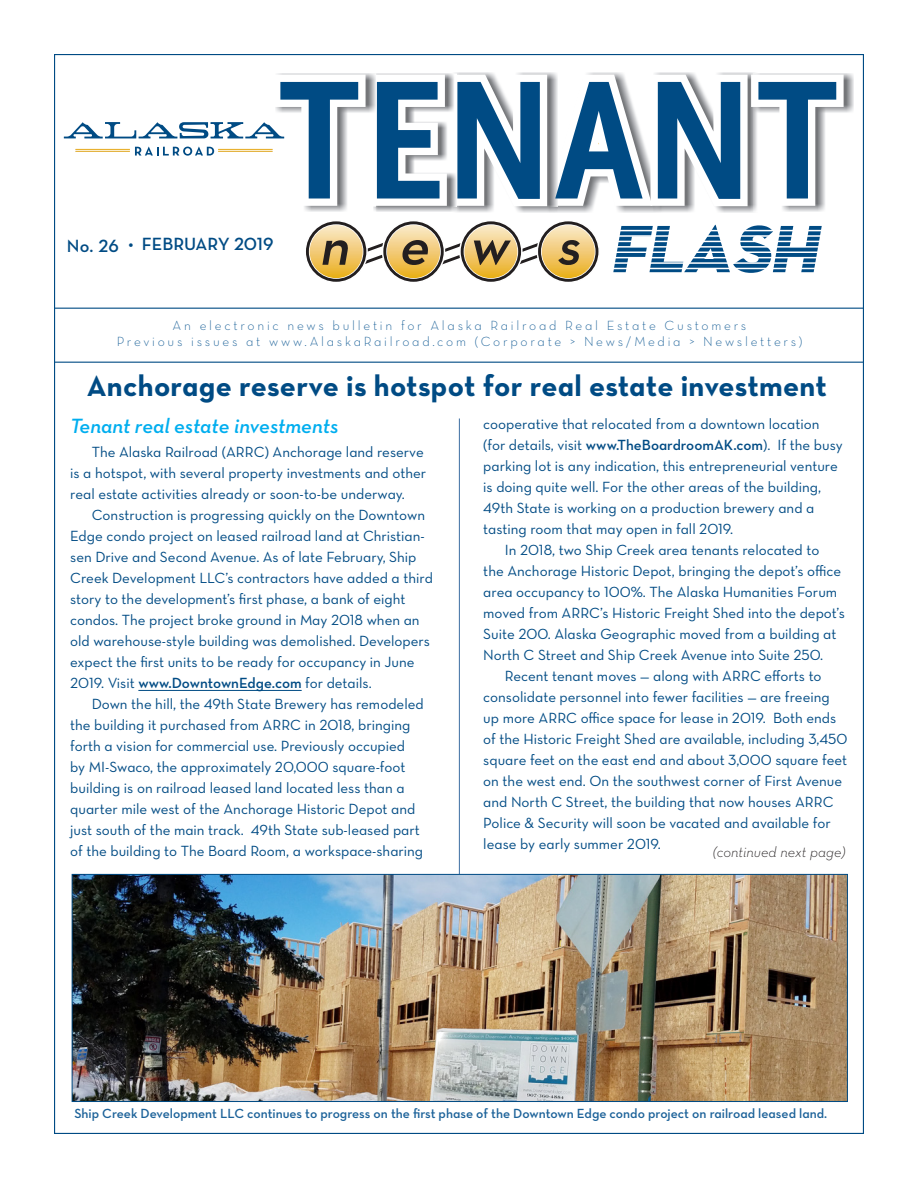
<style>
.page{position:relative;width:918px;height:1188px;background:#fff}
.page>*{position:absolute;margin:0;border:0;box-sizing:border-box;transform-origin:0 0}
.Headline{font:30px "Neutra Text Bold Alt";letter-spacing:.01em;color:#004b84}
.Subhead_TNF{font:21px "Neutra Text Demi Italic Alt";color:#00aeef}
.t1{font:18px "Neutra Text Demi Alt";color:#004b84}
.Body_Paragraph{font:15px/21px "Neutra Text Book Alt";color:#004b84}
.continued_on{font:15px "Neutra Text Light Italic Alt";color:#231f20}
.t2{font:13.5px "Neutra Text Light Alt";letter-spacing:.2em;color:#1c6299}
.t3{font:13.5px "Neutra Text Demi Alt";color:#1c6299}
.s1{font-family:"Neutra Text Demi Alt"}
</style>
<div class="page">
<hr style="left:54px;top:362px;width:810px;height:1px;background:#004b84">
<hr style="left:54px;top:308px;width:810px;height:1px;background:#004b84">
<hr style="left:138px;top:690px;width:164px;height:1px;background:#004b84">
<img style="left:548px;top:72px;width:115px;height:140px">
<img style="left:453px;top:73px;width:105px;height:139px">
<img style="left:376px;top:74px;width:80px;height:137px">
<img style="left:277px;top:73px;width:99px;height:139px">
<img style="left:653px;top:73px;width:101px;height:139px">
<img style="left:754px;top:73px;width:100px;height:139px">
<svg style="left:306px;top:221px;width:293px;height:61px"></svg>
<svg style="left:613px;top:225px;width:209px;height:48px"></svg>
<hr style="left:613px;top:230px;width:241px;height:1px;background:#fff">
<hr style="left:613px;top:241px;width:241px;height:1px;background:#fff">
<hr style="left:613px;top:235px;width:241px;height:2px;background:#fff">
<hr style="left:613px;top:246px;width:241px;height:2px;background:#fff">
<hr style="left:613px;top:252px;width:241px;height:1px;background:#fff">
<hr style="left:613px;top:257px;width:241px;height:1px;background:#fff">
<hr style="left:613px;top:262px;width:241px;height:2px;background:#fff">
<hr style="left:613px;top:268px;width:241px;height:1px;background:#fff">
<svg style="left:64px;top:75px;width:780px;height:131px"></svg>
<hr style="left:75px;top:149px;width:55px;height:1px;background:#ecaf20">
<hr style="left:75px;top:151px;width:55px;height:1px;background:#ecaf20">
<hr style="left:218px;top:149px;width:55px;height:1px;background:#ecaf20">
<hr style="left:218px;top:151px;width:55px;height:1px;background:#ecaf20">
<hr style="left:459px;top:418px;width:1px;height:456px;background:#3c6ea2">
<img style="left:74px;top:876px;width:772px;height:224px">
<div style="left:72px;top:874px;width:776px;height:228px;border:1px solid #004b84"></div>
<p class="t1" style="left:67px;top:233px;width:208px">No. 26 • FEBRUARY 2019</p>
<p class="t2" style="left:173px;top:317px;width:575px">An electronic news bulletin for Alaska Railroad Real Estate Customers</p>
<p class="t2" style="left:117px;top:333px;width:687px">Previous issues at www.AlaskaRailroad.com (Corporate &gt; News/Media &gt; Newsletters)</p>
<p class="Headline" style="left:87px;top:367px;width:742px">Anchorage reserve is hotspot for real estate investment</p>
<p class="Subhead_TNF" style="left:70px;top:413px;width:270px">Tenant real estate investments</p>
<p class="Body_Paragraph" style="left:70px;top:442px;width:358px;text-indent:22px">The Alaska Railroad (ARRC) Anchorage land reserve is a hotspot, with several property investments and other real estate activities already or soon-to-be underway.</p>
<p class="Body_Paragraph" style="left:70px;top:505px;width:364px;text-indent:22px">Construction is progressing quickly on the Downtown Edge condo project on leased railroad land at Christian&shy;sen Drive and Second Avenue. As of late February, Ship Creek Development LLC’s contractors have added a third story to the development’s first phase, a bank of eight condos. The project broke ground in May 2018 when an old warehouse-style building was demolished. Developers expect the first units to be ready for occupancy in June 2019. Visit <span class="s1">www.DowntownEdge.com</span> for details.</p>
<p class="Body_Paragraph" style="left:70px;top:694px;width:355px;text-indent:22px">Down the hill, the 49th State Brewery has remodeled the building it purchased from ARRC in 2018, bringing forth a vision for commercial use. Previously occupied by MI-Swaco, the approximately 20,000 square-foot building is on railroad leased land located less than a quarter mile west of the Anchorage Historic Depot and just south of the main track. 49th State sub-leased part of the building to The Board Room, a workspace-sharing</p>
<p class="Body_Paragraph" style="left:483px;top:413px;width:361px">cooperative that relocated from a downtown location (for details, visit <span class="s1">www.TheBoardroomAK.com</span>). If the busy parking lot is any indication, this entrepreneurial venture is doing quite well. For the other areas of the building, 49th State is working on a production brewery and a tasting room that may open in fall 2019.</p>
<p class="Body_Paragraph" style="left:483px;top:539px;width:363px;text-indent:22px">In 2018, two Ship Creek area tenants relocated to<br>the Anchorage Historic Depot, bringing the depot’s office area occupancy to 100%. The Alaska Humanities Forum moved from ARRC’s Historic Freight Shed into the depot’s Suite 200. Alaska Geographic moved from a building at North C Street and Ship Creek Avenue into Suite 250.</p>
<p class="Body_Paragraph" style="left:483px;top:665px;width:366px;text-indent:22px">Recent tenant moves — along with ARRC efforts to consolidate personnel into fewer facilities — are freeing up more ARRC office space for lease in 2019. Both ends of the Historic Freight Shed are available, including 3,450 square feet on the east end and about 3,000 square feet on the west end. On the southwest corner of First Avenue and North C Street, the building that now houses ARRC Police &amp; Security will soon be vacated and available for lease by early summer 2019.</p>
<p class="continued_on" style="left:713px;top:843px;width:133px">(continued next page)</p>
<p class="t3" style="left:74px;top:1105px;width:754px">Ship Creek Development LLC continues to progress on the first phase of the Downtown Edge condo project on railroad leased land.</p>
</div>
